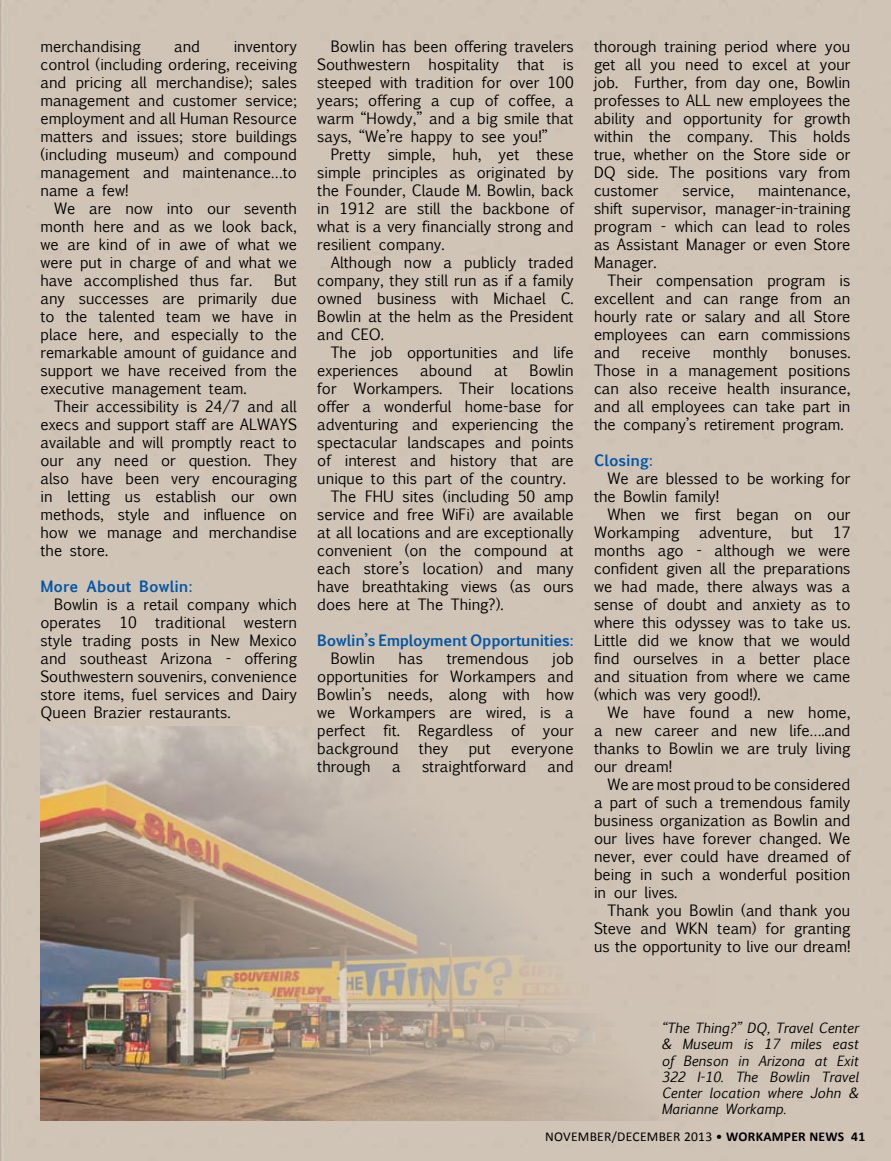
<style>
.page{position:relative;width:891px;height:1161px;background:#d0c4b6}
.page>*{position:absolute;margin:0;border:0;box-sizing:border-box;transform-origin:0 0}
.t1{font:15px/18px "Euphemia UCAS";color:#000;text-align:justify}
.t2{font:700 15px "Euphemia UCAS";letter-spacing:-.02em;color:#0056a7}
.t3{font:700 15px "Euphemia UCAS";color:#0056a7}
.t4{font:italic 13.5px/16.2px "Euphemia UCAS";color:#000;text-align:justify}
.t5{font:13.5px "Calibri";letter-spacing:.02em;color:#000}
.s1{font-weight:700}
</style>
<div class="page">
<img style="left:40px;top:727px;width:675px;height:393px">
<p class="t1" style="left:40px;top:37px;width:102px">merchandising</p>
<p class="t1" style="left:174px;top:37px;width:28px">and</p>
<p class="t1" style="left:40px;top:37px;width:258px;text-indent:193px">inventory control (including ordering, receiving and pricing all merchandise); sales management and customer service; employment and all Human Resource matters and issues; store buildings (including museum) and compound management and maintenance…to name a few!</p>
<p class="t1" style="left:40px;top:199px;width:258px;text-indent:14px">We are now into our seventh month here and as we look back, we are kind of in awe of what we were put in charge of and what we have accomplished thus far.</p>
<p class="t1" style="left:40px;top:271px;width:258px;text-indent:234px">But any successes are primarily due to the talented team we have in place here, and especially to the remarkable amount of guidance and support we have received from the executive management team.</p>
<p class="t1" style="left:40px;top:397px;width:258px;text-indent:14px">Their accessibility is 24/7 and all execs and support staff are ALWAYS available and will promptly react to our any need or question. They also have been very encouraging in letting us establish our own methods, style and influence on how we manage and merchandise the store.</p>
<p class="t3" style="left:40px;top:575px;width:154px">More About Bowlin:</p>
<p class="t1" style="left:40px;top:595px;width:258px;text-indent:14px">Bowlin is a retail company which operates 10 traditional western style trading posts in New Mexico and southeast Arizona - offering Southwestern souvenirs, convenience store items, fuel services and Dairy Queen Brazier restaurants.</p>
<p class="t1" style="left:317px;top:37px;width:258px;text-indent:14px">Bowlin has been offering travelers Southwestern hospitality that is steeped with tradition for over 100 years; offering a cup of coffee, a warm “Howdy,” and a big smile that says, “We’re happy to see you!”</p>
<p class="t1" style="left:317px;top:145px;width:258px;text-indent:14px">Pretty simple, huh, yet these simple principles as originated by the Founder, Claude M. Bowlin, back in 1912 are still the backbone of what is a very financially strong and resilient company.</p>
<p class="t1" style="left:317px;top:253px;width:258px;text-indent:14px">Although now a publicly traded company, they still run as if a family owned business with Michael C.<br>Bowlin at the helm as the President and CEO.</p>
<p class="t1" style="left:317px;top:343px;width:258px;text-indent:14px">The job opportunities and life experiences</p>
<p class="t1" style="left:420px;top:361px;width:54px">abound</p>
<p class="t1" style="left:494px;top:361px;width:15px">at</p>
<p class="t1" style="left:530px;top:361px;width:46px">Bowlin</p>
<p class="t1" style="left:317px;top:379px;width:258px">for Workampers. Their locations</p>
<p class="t1" style="left:317px;top:397px;width:258px">offer a wonderful home-base for</p>
<p class="t1" style="left:317px;top:415px;width:258px">adventuring and experiencing the</p>
<p class="t1" style="left:317px;top:433px;width:258px">spectacular landscapes and points</p>
<p class="t1" style="left:317px;top:451px;width:258px">of interest and history that are</p>
<p class="t1" style="left:317px;top:469px;width:250px">unique to this part of the country.</p>
<p class="t1" style="left:331px;top:487px;width:244px">The FHU sites (including 50 amp</p>
<p class="t1" style="left:317px;top:505px;width:258px">service and free WiFi) are available</p>
<p class="t1" style="left:317px;top:523px;width:258px">at all locations and are exceptionally</p>
<p class="t1" style="left:317px;top:541px;width:258px">convenient (on the compound at</p>
<p class="t1" style="left:317px;top:559px;width:258px">each store’s location) and many</p>
<p class="t1" style="left:317px;top:577px;width:258px">have breathtaking views (as ours</p>
<p class="t1" style="left:317px;top:595px;width:188px">does here at The Thing?).</p>
<p class="t2" style="left:317px;top:629px;width:258px">Bowlin’s Employment Opportunities:</p>
<p class="t1" style="left:331px;top:649px;width:46px">Bowlin</p>
<p class="t1" style="left:399px;top:649px;width:26px">has</p>
<p class="t1" style="left:447px;top:649px;width:84px">tremendous</p>
<p class="t1" style="left:317px;top:649px;width:258px;text-indent:235px">job opportunities for Workampers and Bowlin’s needs, along with how we Workampers are wired, is a perfect fit. Regardless of your background</p>
<p class="t1" style="left:419px;top:739px;width:31px">they</p>
<p class="t1" style="left:469px;top:739px;width:24px">put</p>
<p class="t1" style="left:511px;top:739px;width:64px">everyone</p>
<p class="t1" style="left:317px;top:757px;width:55px">through</p>
<p class="t1" style="left:392px;top:757px;width:10px">a</p>
<p class="t1" style="left:422px;top:757px;width:106px">straightforward</p>
<p class="t1" style="left:548px;top:757px;width:28px">and</p>
<p class="t1" style="left:594px;top:37px;width:258px">thorough training period where you get all you need to excel at your job. Further, from day one, Bowlin professes to ALL new employees the ability and opportunity for growth within the company. This holds true, whether on the Store side or DQ side. The positions vary from customer</p>
<p class="t1" style="left:594px;top:181px;width:258px;text-indent:164px">maintenance, shift supervisor, manager-in-training program - which can lead to roles as Assistant Manager or even Store Manager.</p>
<p class="t1" style="left:594px;top:271px;width:258px;text-indent:14px">Their compensation program is excellent and can range from an hourly rate or salary and all Store employees can earn commissions and</p>
<p class="t1" style="left:683px;top:181px;width:53px">service,</p>
<p class="t1" style="left:594px;top:343px;width:258px;text-indent:196px">bonuses.<br>Those in a management positions can also receive health insurance, and all employees can take part in the company’s retirement program.</p>
<p class="t3" style="left:594px;top:449px;width:61px">Closing:</p>
<p class="t1" style="left:594px;top:469px;width:258px;text-indent:14px">We are blessed to be working for the Bowlin family!</p>
<p class="t1" style="left:594px;top:505px;width:258px;text-indent:14px">When we first began on our<br>Workamping</p>
<p class="t1" style="left:642px;top:343px;width:50px">receive</p>
<p class="t1" style="left:713px;top:343px;width:57px">monthly</p>
<p class="t1" style="left:594px;top:523px;width:258px;text-indent:239px">17 months ago - although we were confident given all the preparations we had made, there always was a sense of doubt and anxiety as to where this odyssey was to take us.<br>Little did we know that we would find ourselves in a better place and situation from where we came (which was very good!).</p>
<p class="t1" style="left:594px;top:703px;width:258px;text-indent:14px">We have found a new home, a new career and new life….and thanks to Bowlin we are truly living our dream!</p>
<p class="t1" style="left:594px;top:775px;width:258px;text-indent:14px">We are most proud to be considered a part of such a tremendous family business organization as Bowlin and our lives have forever changed. We never, ever could have dreamed of being in such a wonderful position in our lives.</p>
<p class="t1" style="left:594px;top:901px;width:258px;text-indent:14px">Thank you Bowlin (and thank you Steve and WKN team) for granting us the opportunity to live our dream!</p>
<p class="t1" style="left:699px;top:523px;width:74px">adventure,</p>
<p class="t1" style="left:791px;top:523px;width:24px">but</p>
<p class="t4" style="left:662px;top:1020px;width:198px">“The Thing?” DQ, Travel Center &amp; Museum is 17 miles east of Benson in Arizona at Exit 322 I-10. The Bowlin Travel Center location where John &amp; Marianne Workamp.</p>
<p class="t5" style="left:545px;top:1128px;width:322px">NOVEMBER/DECEMBER 2013 • <span class="s1">WORKAMPER NEWS 41</span></p>
</div>
